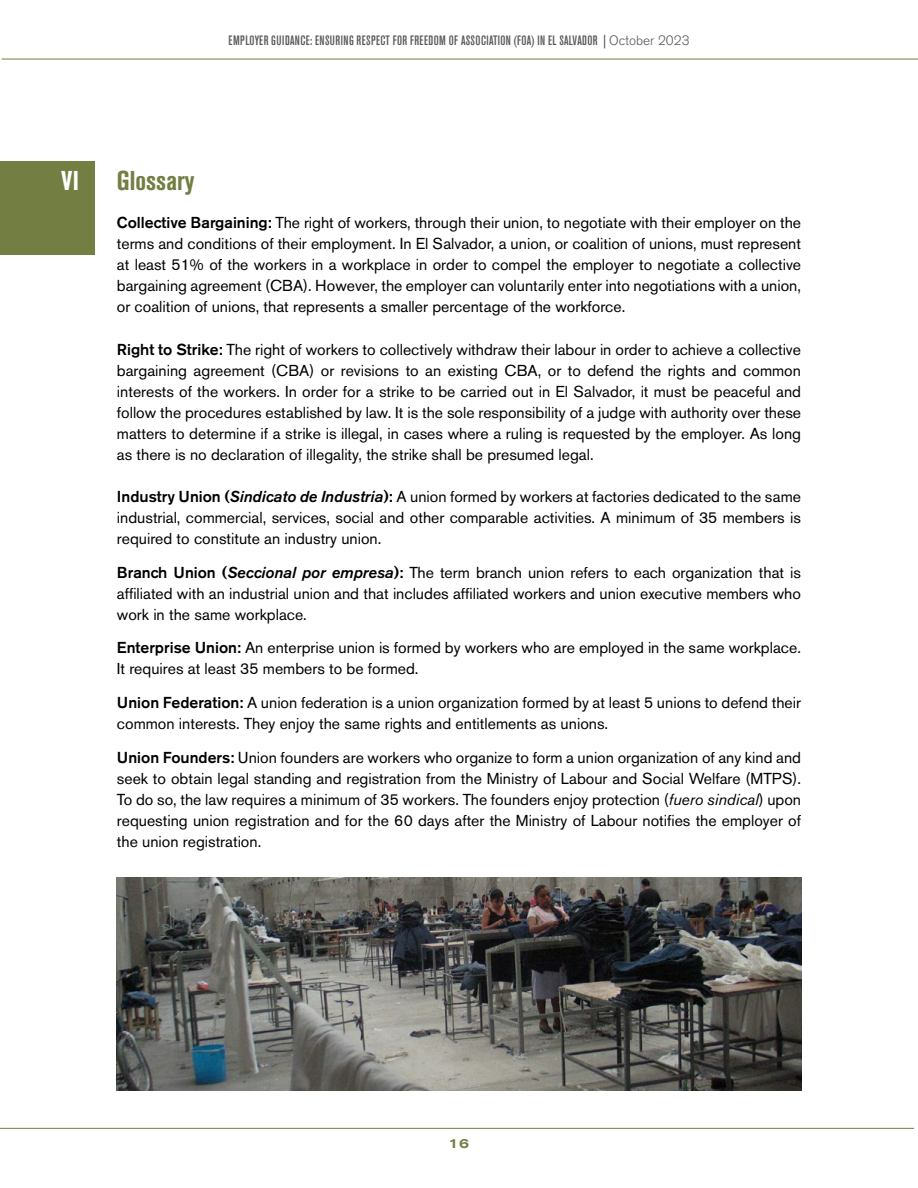
<style>
.page{position:relative;width:918px;height:1188px;background:#fff}
.page>*{position:absolute;margin:0;border:0;box-sizing:border-box;transform-origin:0 0}
.t1{font:700 condensed 27px "Akzidenz Grotesk BE";color:#727e42}
.t2{font:700 condensed 27px "Akzidenz Grotesk BE";color:#fff}
.t3{font:15.75px/21px "Akzidenz Grotesk BE";color:#000;text-align:justify}
.t4{font:500 condensed 13.5px "Akzidenz Grotesk BE";letter-spacing:.03em;color:#58595b}
.t5{font:500 expanded 13.5px "Akzidenz Grotesk BE";color:#727e42}
.s1{font-weight:300;font-stretch:normal}
.s2{font-weight:500}
.s3{font-weight:500;font-style:italic}
.s4{font-style:italic}
</style>
<div class="page">
<div style="left:0;top:161px;width:95px;height:94px;background:#727e42"></div>
<svg style="left:117px;top:878px;width:684px;height:212px;background:#5d5d5a"></svg>
<hr style="left:2px;top:59px;width:916px;height:1px;background:#727e42">
<hr style="left:0;top:1128px;width:914px;height:1px;background:#727e42">
<p class="t4" style="left:228px;top:33px;width:463px">EMPLOYER GUIDANCE: ENSURING RESPECT FOR FREEDOM OF ASSOCIATION (FOA) IN EL SALVADOR | <span class="s1">October 2023</span></p>
<h1 class="t2" style="left:61px;top:166px;width:20px">VI</h1>
<h1 class="t1" style="left:117px;top:166px;width:79px">Glossary</h1>
<p class="t3" style="left:117px;top:212px;width:686px"><span class="s2">Collective Bargaining:</span> The right of workers, through their union, to negotiate with their employer on the terms and conditions of their employment. In El Salvador, a union, or coalition of unions, must represent at least 51% of the workers in a workplace in order to compel the employer to negotiate a collective bargaining agreement (CBA). However, the employer can voluntarily enter into negotiations with a union, or coalition of unions, that represents a smaller percentage of the workforce.</p>
<p class="t3" style="left:117px;top:339px;width:686px"><span class="s2">Right to Strike:</span> The right of workers to collectively withdraw their labour in order to achieve a collective bargaining agreement (CBA) or revisions to an existing CBA, or to defend the rights and common interests of the workers. In order for a strike to be carried out in El Salvador, it must be peaceful and follow the procedures established by law. It is the sole responsibility of a judge with authority over these matters to determine if a strike is illegal, in cases where a ruling is requested by the employer. As long as there is no declaration of illegality, the strike shall be presumed legal.</p>
<p class="t3" style="left:117px;top:486px;width:686px"><span class="s2">Industry Union (</span><span class="s3">Sindicato de Industria</span><span class="s2">):</span> A union formed by workers at factories dedicated to the same industrial, commercial, services, social and other comparable activities. A minimum of 35 members is required to constitute an industry union.</p>
<p class="t3" style="left:117px;top:562px;width:686px"><span class="s2">Branch Union (</span><span class="s3">Seccional por empresa</span><span class="s2">):</span> The term branch union refers to each organization that is affiliated with an industrial union and that includes affiliated workers and union executive members who work in the same workplace.</p>
<p class="t3" style="left:117px;top:637px;width:686px"><span class="s2">Enterprise Union:</span> An enterprise union is formed by workers who are employed in the same workplace.<br>It requires at least 35 members to be formed.</p>
<p class="t3" style="left:117px;top:692px;width:686px"><span class="s2">Union Federation:</span> A union federation is a union organization formed by at least 5 unions to defend their common interests. They enjoy the same rights and entitlements as unions.</p>
<p class="t3" style="left:117px;top:747px;width:686px"><span class="s2">Union Founders:</span> Union founders are workers who organize to form a union organization of any kind and seek to obtain legal standing and registration from the Ministry of Labour and Social Welfare (MTPS).<br>To do so, the law requires a minimum of 35 workers. The founders enjoy protection (<span class="s4">fuero sindical</span>) upon requesting union registration and for the 60 days after the Ministry of Labour notifies the employer of the union registration.</p>
<p class="t5" style="left:449px;top:1135px;width:22px">16</p>
</div>
